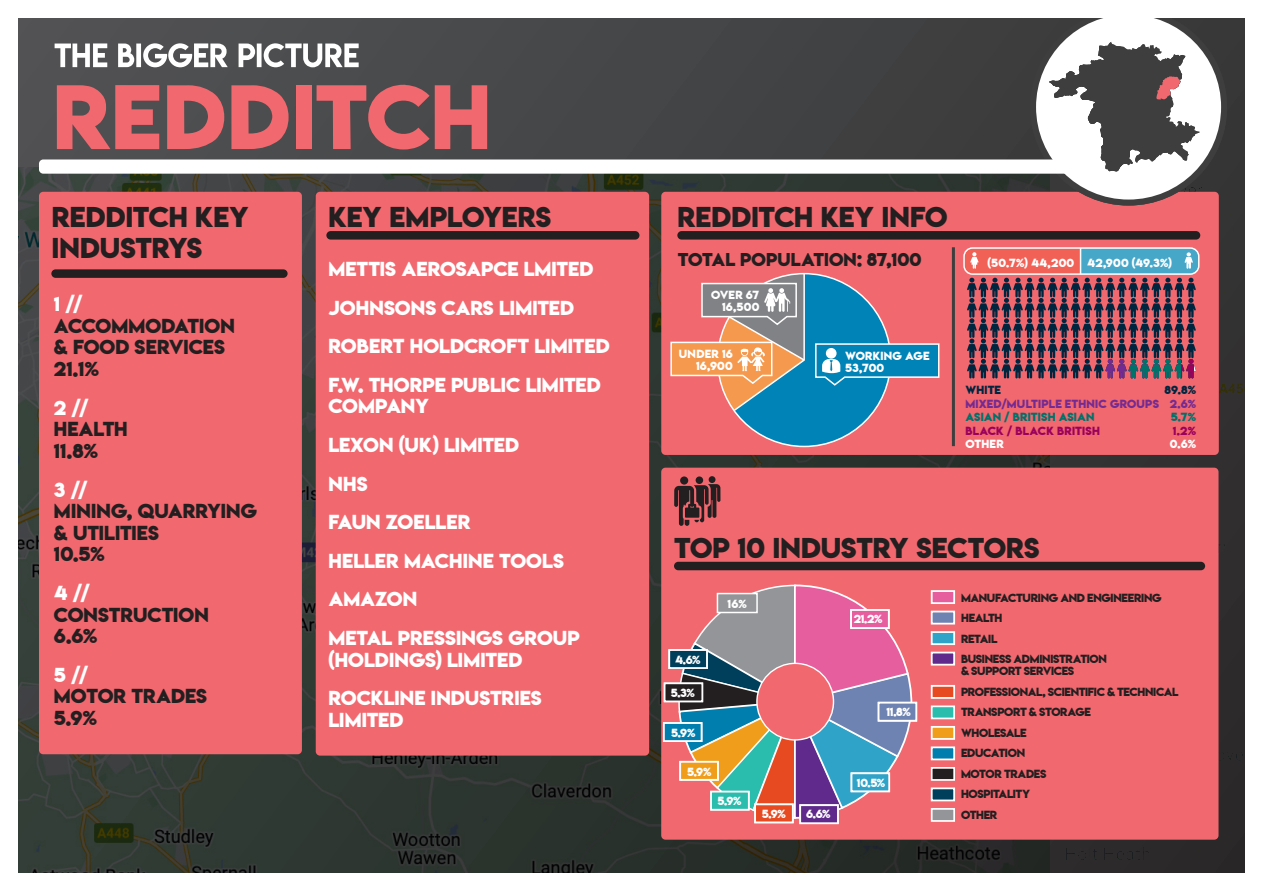
<style>
.page{position:relative;width:1263px;height:893px;background:#fff}
.page>*{position:absolute;margin:0;border:0;box-sizing:border-box;transform-origin:0 0}
.t1{font:81px "Lemon Milkbold";letter-spacing:.01em;color:#f1686f}
.t2{font:25.5px "Lemon Milkbold";color:#231f20}
.t3{font:18px/21.6px "Lemon Milkbold";color:#fff}
.t4{font:18px/21.6px "Lemon Milkbold";color:#231f20}
.t5{font:16.5px "Lemon Milkbold";letter-spacing:-.005em;color:#231f20}
.Sector{font:10.5px/12px "Lemon Milkbold";letter-spacing:-.03em;color:#231f20}
.Sector-2{font:10.5px/12px "Lemon Milkbold";letter-spacing:.015em;color:#fff;text-align:right}
.t6{font:10.5px "Lemon Milkbold";letter-spacing:.02em;color:#742b91}
.t7{font:10.5px "Lemon Milkbold";letter-spacing:.005em;color:#00726a}
.t8{font:10.5px "Lemon Milkbold";letter-spacing:.02em;color:#9a015c}
.t9{font:10.5px "Lemon Milkbold";letter-spacing:.005em;color:#00263f}
.s1{color:#fff}
</style>
<div class="page">
<div style="left:18px;top:17px;width:1227px;height:856px;background:#464748"></div>
<img style="left:18px;top:167px;width:1227px;height:706px">
<div style="left:661px;top:192px;width:558px;height:263px;background:#f1686f;border-radius:4px"></div>
<div style="left:39px;top:192px;width:263px;height:562px;background:#f1686f;border-radius:4px"></div>
<div style="left:316px;top:192px;width:333px;height:564px;background:#f1686f;border-radius:4px"></div>
<svg style="left:670px;top:274px;width:270px;height:172px"></svg>
<hr style="left:952px;top:247px;width:3px;height:199px;background:#3e3e3f">
<div style="left:677px;top:231px;width:523px;height:9px;background:#231f20;border-radius:4px"></div>
<div style="left:326px;top:231px;width:313px;height:9px;background:#231f20;border-radius:4px"></div>
<div style="left:51px;top:269px;width:237px;height:9px;background:#231f20;border-radius:4px"></div>
<div style="left:963px;top:247px;width:236px;height:28px;border:2px solid #fff;border-radius:9px"></div>
<svg style="left:967px;top:248px;width:232px;height:130px"></svg>
<div style="left:661px;top:468px;width:557px;height:372px;background:#f1686f;border-radius:4px"></div>
<svg style="left:677px;top:584px;width:238px;height:235px"></svg>
<div style="left:674px;top:562px;width:531px;height:8px;background:#231f20;border-radius:4px"></div>
<div style="left:709px;top:476px;width:6px;height:7px;background:#231f20;border-radius:50%"></div>
<div style="left:680px;top:476px;width:8px;height:9px;background:#231f20;border-radius:50%"></div>
<svg style="left:674px;top:484px;width:46px;height:42px"></svg>
<div style="left:696px;top:476px;width:7px;height:8px;background:#231f20;border-radius:50%"></div>
<div style="left:850px;top:609px;width:40px;height:20px;background:#e75e9f;border:2px solid #fff"></div>
<div style="left:878px;top:702px;width:39px;height:20px;background:#6f83b2;border:2px solid #fff"></div>
<div style="left:850px;top:772px;width:40px;height:20px;background:#30a3c8;border:2px solid #fff"></div>
<div style="left:799px;top:804px;width:40px;height:20px;background:#602a8c;border:2px solid #fff"></div>
<div style="left:754px;top:803px;width:40px;height:20px;background:#e74a20;border:2px solid #fff"></div>
<div style="left:710px;top:791px;width:40px;height:19px;background:#2abcac;border:2px solid #fff"></div>
<div style="left:679px;top:761px;width:40px;height:20px;background:#f09d1c;border:2px solid #fff"></div>
<div style="left:663px;top:722px;width:39px;height:20px;background:#007eae;border:2px solid #fff"></div>
<div style="left:665px;top:683px;width:37px;height:18px;background:#231f20"></div>
<div style="left:664px;top:682px;width:39px;height:20px;border:2px solid #fff"></div>
<div style="left:669px;top:650px;width:38px;height:18px;background:#003f5b"></div>
<div style="left:668px;top:649px;width:40px;height:20px;border:2px solid #fff"></div>
<div style="left:757px;top:663px;width:76px;height:77px;background:#f1686f;border-radius:50%"></div>
<div style="left:756px;top:663px;width:78px;height:78px;border:1px solid #fff;border-radius:50%"></div>
<div style="left:931px;top:590px;width:24px;height:14px;background:#e75e9f;border:2px solid #fff"></div>
<div style="left:931px;top:611px;width:24px;height:13px;background:#6f83b2;border:2px solid #fff"></div>
<div style="left:931px;top:631px;width:24px;height:14px;background:#30a3c8;border:2px solid #fff"></div>
<div style="left:931px;top:652px;width:24px;height:13px;background:#602a8c;border:2px solid #fff"></div>
<div style="left:931px;top:685px;width:24px;height:14px;background:#e74a20;border:2px solid #fff"></div>
<div style="left:931px;top:705px;width:24px;height:14px;background:#2abcac;border:2px solid #fff"></div>
<div style="left:931px;top:726px;width:24px;height:14px;background:#f09d1c;border:2px solid #fff"></div>
<div style="left:931px;top:746px;width:24px;height:14px;background:#007eae;border:2px solid #fff"></div>
<div style="left:932px;top:768px;width:22px;height:12px;background:#231f20"></div>
<div style="left:931px;top:767px;width:24px;height:14px;border:2px solid #fff"></div>
<div style="left:931px;top:808px;width:24px;height:14px;background:#939598;border:2px solid #fff"></div>
<div style="left:932px;top:788px;width:22px;height:12px;background:#003f5b"></div>
<div style="left:931px;top:787px;width:24px;height:14px;border:2px solid #fff"></div>
<div style="left:717px;top:593px;width:41px;height:20px;background:#939598;border:2px solid #fff"></div>
<svg style="left:1033px;top:12px;width:191px;height:191px;background:#e6e6e6"></svg>
<div style="left:1030px;top:9px;width:197px;height:197px;border:6px solid #3e3e3f;border-radius:50%"></div>
<div style="left:39px;top:159px;width:1063px;height:15px;background:#fff;border-radius:4px"></div>
<svg style="left:1049px;top:42px;width:151px;height:129px"></svg>
<div style="left:0;top:0;width:1263px;height:17px;background:#fff"></div>
<svg style="left:55px;top:43px;width:304px;height:24px"></svg>
<h1 class="t1" style="left:53px;top:59px;width:440px">REDDITCH</h1>
<p class="t2" style="left:52px;top:199px;width:198px">REDDITCH KEY</p>
<p class="t2" style="left:328px;top:199px;width:224px">KEY EMPLOYERS</p>
<p class="t2" style="left:677px;top:199px;width:272px">REDDITCH KEY INFO</p>
<p class="t2" style="left:52px;top:229px;width:152px">INDUSTRYS</p>
<p class="t5" style="left:678px;top:248px;width:245px">TOTAL POPULATION: 87,100</p>
<p class="Sector-2" style="left:988px;top:257px;width:88px">(50.7%) 44,200</p>
<p class="Sector-2" style="left:1087px;top:257px;width:86px">42,900 (49.3%)</p>
<p class="t3" style="left:328px;top:258px;width:266px">METTIS AEROSAPCE LMITED</p>
<p class="t3" style="left:328px;top:297px;width:247px">JOHNSONS CARS LIMITED</p>
<p class="t3" style="left:328px;top:335px;width:283px">ROBERT HOLDCROFT LIMITED</p>
<p class="t3" style="left:328px;top:374px;width:274px">F.W. THORPE PUBLIC LIMITED<br>COMPANY</p>
<p class="t3" style="left:328px;top:434px;width:192px">LEXON (UK) LIMITED</p>
<p class="t3" style="left:328px;top:473px;width:41px">NHS</p>
<p class="t3" style="left:328px;top:511px;width:143px">FAUN ZOELLER</p>
<p class="t3" style="left:328px;top:550px;width:237px">HELLER MACHINE TOOLS</p>
<p class="t3" style="left:328px;top:588px;width:90px">AMAZON</p>
<p class="t3" style="left:328px;top:627px;width:253px">METAL PRESSINGS GROUP (HOLDINGS) LIMITED</p>
<p class="t3" style="left:328px;top:687px;width:215px">ROCKLINE INDUSTRIES<br>LIMITED</p>
<p class="Sector-2" style="left:711px;top:288px;width:50px">OVER 67<br>16,500</p>
<p class="t4" style="left:54px;top:293px;width:182px"><span class="s1">1 //<br></span>ACCOMMODATION &amp; FOOD SERVICES<br>21.1%</p>
<p class="t4" style="left:54px;top:397px;width:75px"><span class="s1">2 //<br></span>HEALTH<br>11.8%</p>
<p class="t4" style="left:54px;top:479px;width:204px"><span class="s1">3 //<br></span>MINING, QUARRYING &amp; UTILITIES<br>10.5%</p>
<p class="t4" style="left:54px;top:582px;width:156px"><span class="s1">4 //<br></span>CONSTRUCTION<br>6.6%</p>
<p class="t4" style="left:54px;top:664px;width:155px"><span class="s1">5 //<br></span>MOTOR TRADES<br>5.9%</p>
<p class="Sector-2" style="left:679px;top:347px;width:55px">UNDER 16<br>16,900</p>
<p class="Sector-2" style="left:845px;top:349px;width:86px;text-align:left">WORKING AGE<br>53,700</p>
<p class="t9" style="left:965px;top:382px;width:37px">WHITE</p>
<p class="t9" style="left:1164px;top:382px;width:33px">89.8%</p>
<p class="t6" style="left:965px;top:396px;width:233px">MIXED/MULTIPLE ETHNIC GROUPS 2.6%</p>
<p class="t7" style="left:965px;top:409px;width:130px">ASIAN / BRITISH ASIAN</p>
<p class="t7" style="left:1171px;top:409px;width:27px">5.7%</p>
<p class="t8" style="left:965px;top:423px;width:136px">BLACK / BLACK BRITISH</p>
<p class="t8" style="left:1173px;top:423px;width:25px">1.2%</p>
<p class="Sector-2" style="left:965px;top:438px;width:40px">OTHER</p>
<p class="Sector-2" style="left:1170px;top:438px;width:28px">0.6%</p>
<p class="t2" style="left:674px;top:530px;width:367px">TOP 10 INDUSTRY SECTORS</p>
<p class="Sector" style="left:961px;top:591px;width:202px">MANUFACTURING AND ENGINEERING</p>
<p class="Sector" style="left:961px;top:612px;width:43px">HEALTH</p>
<p class="Sector" style="left:961px;top:632px;width:38px">RETAIL</p>
<p class="Sector" style="left:961px;top:653px;width:147px">BUSINESS ADMINISTRATION &amp; SUPPORT SERVICES</p>
<p class="Sector" style="left:961px;top:685px;width:219px">PROFESSIONAL, SCIENTIFIC &amp; TECHNICAL</p>
<p class="Sector" style="left:961px;top:706px;width:131px">TRANSPORT &amp; STORAGE</p>
<p class="Sector" style="left:961px;top:726px;width:67px">WHOLESALE</p>
<p class="Sector" style="left:961px;top:747px;width:65px">EDUCATION</p>
<p class="Sector" style="left:961px;top:767px;width:87px">MOTOR TRADES</p>
<p class="Sector" style="left:961px;top:788px;width:71px">HOSPITALITY</p>
<p class="Sector" style="left:961px;top:808px;width:38px">OTHER</p>
<p class="Sector-2" style="left:727px;top:598px;width:21px">16%</p>
<p class="Sector-2" style="left:854px;top:613px;width:30px">21.2%</p>
<p class="Sector-2" style="left:675px;top:654px;width:27px">4.6%</p>
<p class="Sector-2" style="left:671px;top:687px;width:26px">5.3%</p>
<p class="Sector-2" style="left:671px;top:726px;width:26px">5.9%</p>
<p class="Sector-2" style="left:687px;top:765px;width:26px">5.9%</p>
<p class="Sector-2" style="left:887px;top:706px;width:26px">11.8%</p>
<p class="Sector-2" style="left:857px;top:776px;width:30px">10.5%</p>
<p class="Sector-2" style="left:717px;top:795px;width:26px">5.9%</p>
<p class="Sector-2" style="left:762px;top:808px;width:26px">5.9%</p>
<p class="Sector-2" style="left:806px;top:808px;width:26px">6.6%</p>
</div>
